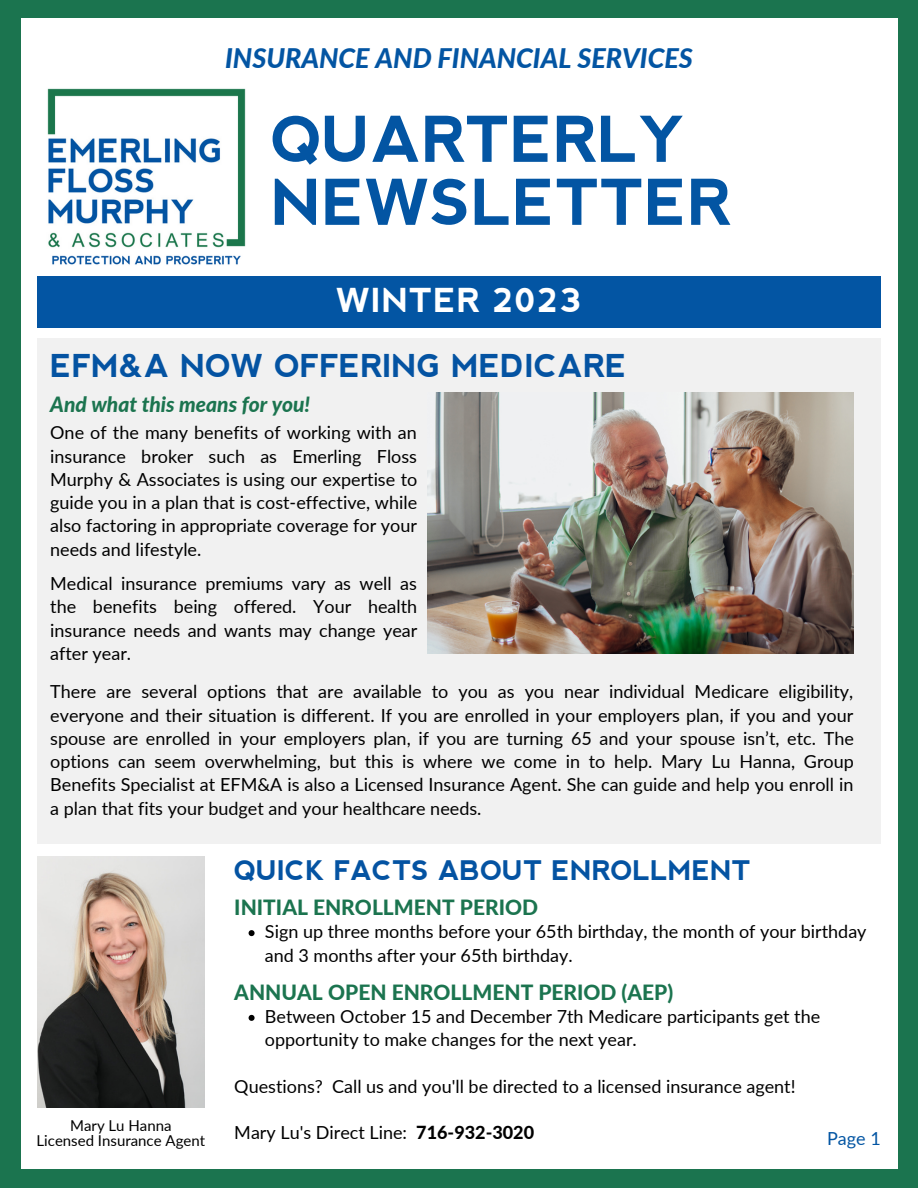
<style>
.page{position:relative;width:918px;height:1188px;background:#1b744f}
.page>*{position:absolute;margin:0;border:0;box-sizing:border-box;transform-origin:0 0}
.t1{font:700 63px/63px "Nevis";color:#0355a3}
.t2{font:700 33px "Nevis";letter-spacing:.025em;color:#fff}
.t3{font:700 31.5px "Nevis";color:#0453a2}
.t4{font:italic 800 27px "Lato";color:#0355a3}
.t5{font:700 27px "Nevis";color:#0453a2}
.t6{font:800 21px "Lato";color:#1b744f}
.t7{font:italic 800 21px "Lato";color:#1b744f}
.t8{font:18px/23.2px "Lato";color:#000;text-align:justify}
.t9{font:18px "Lato";color:#0355a3}
.t10{font:15px/14.7px "Lato";color:#000;text-align:center}
.s1{font-weight:800}
</style>
<div class="page">
<div style="left:21px;top:18px;width:876px;height:1151px;background:#fff"></div>
<div style="left:37px;top:338px;width:844px;height:505px;background:#f1f1f1"></div>
<div style="left:37px;top:276px;width:844px;height:52px;background:#0355a3"></div>
<img style="left:47px;top:88px;width:199px;height:177px">
<img style="left:37px;top:856px;width:168px;height:251px">
<img style="left:427px;top:393px;width:426px;height:261px">
<svg style="left:249px;top:930px;width:6px;height:6px"></svg>
<svg style="left:249px;top:1015px;width:6px;height:6px"></svg>
<h3 class="t4" style="left:225px;top:42px;width:469px">INSURANCE AND FINANCIAL SERVICES</h3>
<h1 class="t1" style="left:271px;top:108px;width:462px">QUARTERLY<br>NEWSLETTER</h1>
<h2 class="t2" style="left:336px;top:282px;width:247px">WINTER 2023</h2>
<h3 class="t3" style="left:50px;top:349px;width:578px">EFM&amp;A NOW OFFERING MEDICARE</h3>
<p class="t7" style="left:50px;top:391px;width:262px">And what this means for you!</p>
<p class="t8" style="left:50px;top:421px;width:369px">One of the many benefits of working with an insurance broker such as Emerling Floss Murphy &amp; Associates is using our expertise to guide you in a plan that is cost-effective, while also factoring in appropriate coverage for your needs and lifestyle.</p>
<p class="t8" style="left:50px;top:572px;width:369px">Medical insurance premiums vary as well as the benefits being offered. Your health insurance needs and wants may change year after year.</p>
<p class="t8" style="left:50px;top:680px;width:805px">There are several options that are available to you as you near individual Medicare eligibility, everyone and their situation is different. If you are enrolled in your employers plan, if you and your spouse are enrolled in your employers plan, if you are turning 65 and your spouse isn’t, etc. The options can seem overwhelming, but this is where we come in to help. Mary Lu Hanna, Group Benefits Specialist at EFM&amp;A is also a Licensed Insurance Agent. She can guide and help you enroll in a plan that fits your budget and your healthcare needs.</p>
<h3 class="t5" style="left:234px;top:855px;width:518px">QUICK FACTS ABOUT ENROLLMENT</h3>
<p class="t6" style="left:234px;top:894px;width:305px">INITIAL ENROLLMENT PERIOD</p>
<p class="t8" style="left:265px;top:920px;width:603px">Sign up three months before your 65th birthday, the month of your birthday and 3 months after your 65th birthday.</p>
<p class="t6" style="left:234px;top:979px;width:440px">ANNUAL OPEN ENROLLMENT PERIOD (AEP)</p>
<p class="t10" style="left:37px;top:1118px;width:170px">Mary Lu Hanna<br>Licensed Insurance Agent</p>
<p class="t8" style="left:265px;top:1005px;width:557px">Between October 15 and December 7th Medicare participants get the opportunity to make changes for the next year.</p>
<p class="t8" style="left:234px;top:1074px;width:563px">Questions? Call us and you'll be directed to a licensed insurance agent!</p>
<p class="t8" style="left:234px;top:1121px;width:301px">Mary Lu's Direct Line: <span class="s1">716-932-3020</span></p>
<p class="t9" style="left:827px;top:1127px;width:55px">Page 1</p>
</div>
